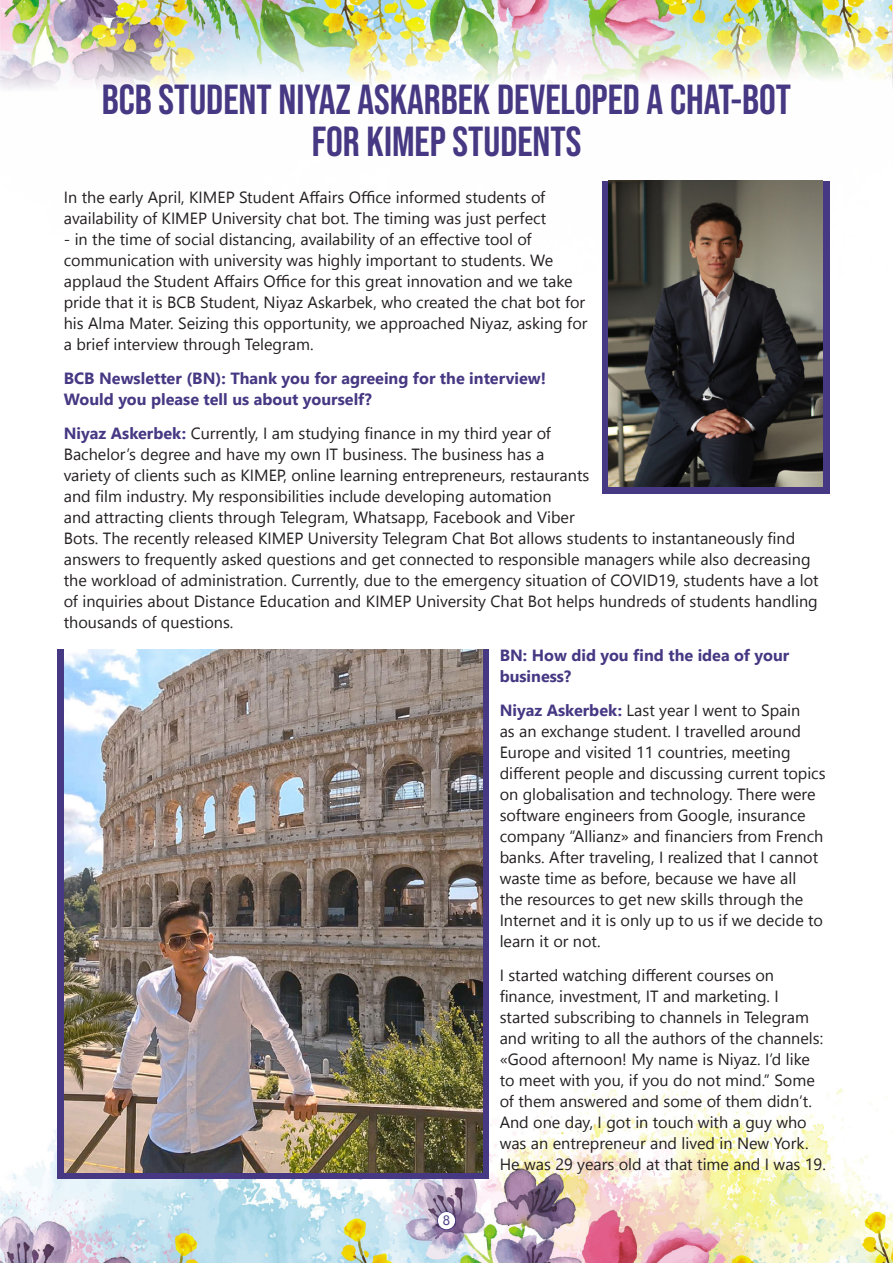
<style>
.page{position:relative;width:893px;height:1263px;background:#fff}
.page>*{position:absolute;margin:0;border:0;box-sizing:border-box;transform-origin:0 0}
.zogo{font:700 42px/42px "Bebas Neue Pro";color:#463883;text-align:center}
.osn{font:16.2px/21px "Segoe UI";color:#231f20}
.osn-2{font:700 16.2px/21px "Segoe UI";color:#463883}
.t1{font:13.5px "Segoe UI";color:#463883}
.s1{font-weight:700;color:#463883}
</style>
<div class="page">
<img style="left:0;top:0;width:893px;height:303px">
<img style="left:0;top:1061px;width:893px;height:202px">
<div style="left:58px;top:650px;width:431px;height:529px;background:#463883"></div>
<div style="left:602px;top:181px;width:227px;height:312px;background:#463883"></div>
<img style="left:608px;top:181px;width:215px;height:306px">
<img style="left:64px;top:650px;width:419px;height:523px">
<svg style="left:437px;top:1211px;width:19px;height:19px"></svg>
<div style="left:438px;top:1212px;width:17px;height:17px;background:#fff;border-radius:50%"></div>
<p class="zogo" style="left:102px;top:78px;width:691px">BCB STUDENT NIYAZ ASKARBEK DEVELOPED A CHAT-BOT<br>FOR KIMEP STUDENTS</p>
<p class="osn" style="left:64px;top:186px;width:484px">In the early April, KIMEP Student Affairs Office informed students of availability of KIMEP University chat bot. The timing was just perfect</p>
<p class="osn" style="left:64px;top:228px;width:525px">- in the time of social distancing, availability of an effective tool of communication with university was highly important to students. We applaud the Student Affairs Office for this great innovation and we take pride that it is BCB Student, Niyaz Askarbek, who created the chat bot for his Alma Mater. Seizing this opportunity, we approached Niyaz, asking for a brief interview through Telegram.</p>
<p class="osn-2" style="left:64px;top:367px;width:484px">BCB Newsletter (BN): Thank you for agreeing for the interview!<br>Would you please tell us about yourself?</p>
<p class="osn" style="left:64px;top:422px;width:756px"><span class="s1">Niyaz Askerbek:</span> Currently, I am studying finance in my third year of<br>Bachelor’s degree and have my own IT business. The business has a<br>variety of clients such as KIMEP, online learning entrepreneurs, restaurants<br>and film industry. My responsibilities include developing automation<br>and attracting clients through Telegram, Whatsapp, Facebook and Viber<br>Bots. The recently released KIMEP University Telegram Chat Bot allows students to instantaneously find answers to frequently asked questions and get connected to responsible managers while also decreasing the workload of administration. Currently, due to the emergency situation of COVID19, students have a lot of inquiries about Distance Education and KIMEP University Chat Bot helps hundreds of students handling thousands of questions.</p>
<p class="osn-2" style="left:500px;top:645px;width:291px">BN: How did you find the idea of your business?</p>
<p class="osn" style="left:500px;top:699px;width:327px"><span class="s1">Niyaz Askerbek:</span> Last year I went to Spain<br>as an exchange student. I travelled around Europe and visited 11 countries, meeting different people and discussing current topics on globalisation and technology. There were software engineers from Google, insurance company “Allianz» and financiers from French banks. After traveling, I realized that I cannot waste time as before, because we have all<br>the resources to get new skills through the Internet and it is only up to us if we decide to learn it or not.</p>
<p class="osn" style="left:500px;top:964px;width:328px">I started watching different courses on finance, investment, IT and marketing. I started subscribing to channels in Telegram and writing to all the authors of the channels: «Good afternoon! My name is Niyaz. I’d like to meet with you, if you do not mind.” Some of them answered and some of them didn’t.<br>And one day, I got in touch with a guy who was an entrepreneur and lived in New York.<br>He was 29 years old at that time and I was 19.</p>
<p class="t1" style="left:443px;top:1210px;width:9px">8</p>
</div>
